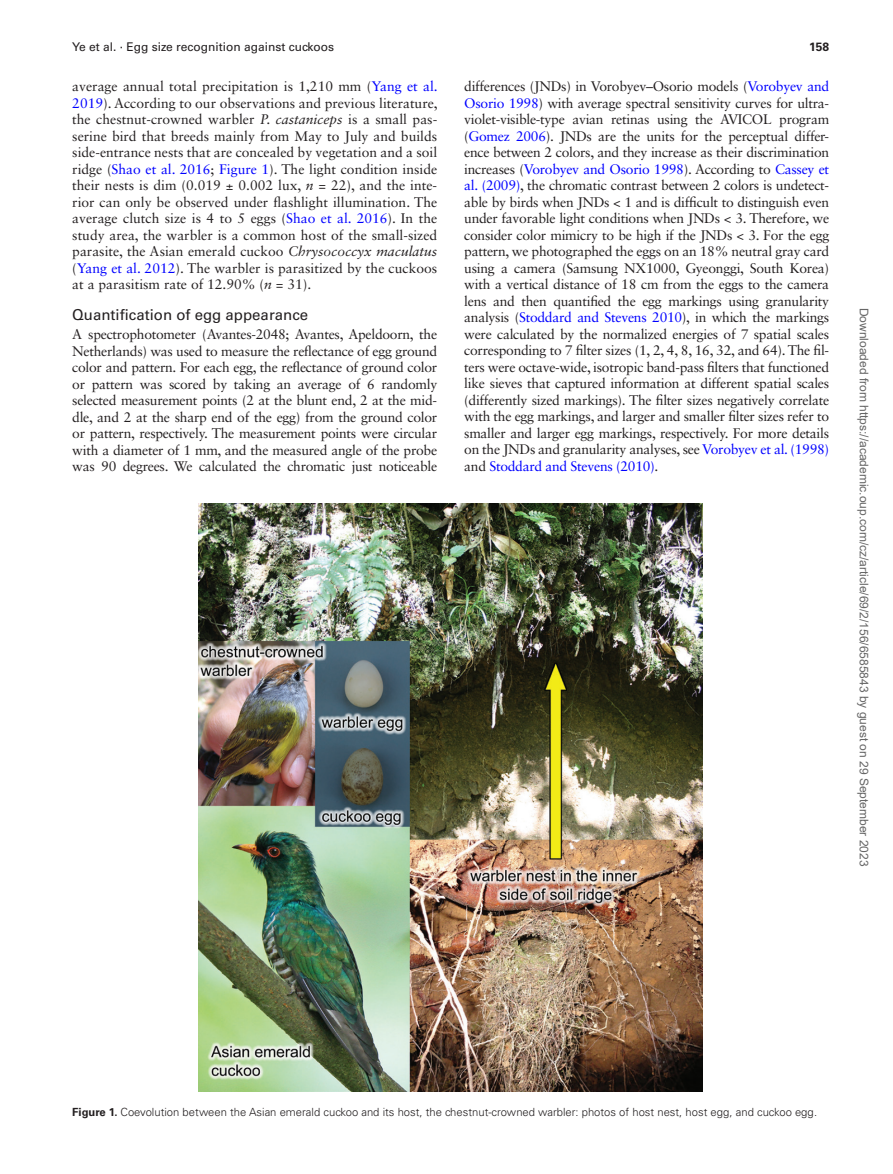
<style>
.page{position:relative;width:893px;height:1174px;background:#fff}
.page>*{position:absolute;margin:0;border:0;box-sizing:border-box;transform-origin:0 0}
.t1{font:15px "Univers LT Std";color:#231f20}
.t2{font:13.8px/16.5px "Sabon LT Std";letter-spacing:-.02em;color:#231f20;text-align:justify}
.t3{font:12px "Arial";color:#666}
.t4{font:12px "Univers LT Std";color:#231f20}
.t5{font:700 12px "Univers LT Std";color:#231f20}
.t6{font:300 11.25px "Univers LT Std";color:#231f20}
.s1{color:#00f}
.s2{font-style:italic}
.s3{font-weight:700}
</style>
<div class="page">
<img style="left:199px;top:503px;width:504px;height:588px">
<p class="t4" style="left:72px;top:40px;width:263px">Ye et al. · Egg size recognition against cuckoos</p>
<p class="t5" style="left:809px;top:40px;width:22px">158</p>
<p class="t2" style="left:72px;top:78px;width:367px">average annual total precipitation is 1,210 mm (<span class="s1">Yang et al.<br>2019</span>). According to our observations and previous literature, the chestnut-crowned warbler <span class="s2">P. castaniceps</span> is a small pas&shy;serine bird that breeds mainly from May to July and builds side-entrance nests that are concealed by vegetation and a soil ridge (<span class="s1">Shao et al. 2016</span>; <span class="s1">Figure 1</span>). The light condition inside their nests is dim (0.019 ± 0.002 lux, <span class="s2">n =</span> 22), and the inte&shy;rior can only be observed under flashlight illumination. The average clutch size is 4 to 5 eggs (<span class="s1">Shao et al. 2016</span>). In the study area, the warbler is a common host of the small-sized parasite, the Asian emerald cuckoo <span class="s2">Chrysococcyx maculatus </span>(<span class="s1">Yang et al. 2012</span>). The warbler is parasitized by the cuckoos at a parasitism rate of 12.90% (<span class="s2">n =</span> 31).</p>
<p class="t1" style="left:72px;top:305px;width:237px">Quantification of egg appearance</p>
<p class="t2" style="left:72px;top:326px;width:366px">A spectrophotometer (Avantes-2048; Avantes, Apeldoorn, the Netherlands) was used to measure the reflectance of egg ground color and pattern. For each egg, the reflectance of ground color or pattern was scored by taking an average of 6 randomly selected measurement points (2 at the blunt end, 2 at the mid&shy;dle, and 2 at the sharp end of the egg) from the ground color or pattern, respectively. The measurement points were circular with a diameter of 1 mm, and the measured angle of the probe was 90 degrees. We calculated the chromatic just noticeable</p>
<p class="t2" style="left:464px;top:78px;width:367px">differences (JNDs) in Vorobyev–Osorio models (<span class="s1">Vorobyev and Osorio 1998</span>) with average spectral sensitivity curves for ultra&shy;violet-visible-type avian retinas using the AVICOL program (<span class="s1">Gomez 2006</span>). JNDs are the units for the perceptual differ&shy;ence between 2 colors, and they increase as their discrimination increases (<span class="s1">Vorobyev and Osorio 1998</span>). According to <span class="s1">Cassey et al. (2009)</span>, the chromatic contrast between 2 colors is undetect&shy;able by birds when JNDs &lt; 1 and is difficult to distinguish even under favorable light conditions when JNDs &lt; 3. Therefore, we consider color mimicry to be high if the JNDs &lt; 3. For the egg pattern, we photographed the eggs on an 18% neutral gray card using a camera (Samsung NX1000, Gyeonggi, South Korea) with a vertical distance of 18 cm from the eggs to the camera lens and then quantified the egg markings using granularity analysis (<span class="s1">Stoddard and Stevens 2010</span>), in which the markings were calculated by the normalized energies of 7 spatial scales corresponding to 7 filter sizes (1, 2, 4, 8, 16, 32, and 64). The fil&shy;ters were octave-wide, isotropic band-pass filters that functioned like sieves that captured information at different spatial scales (differently sized markings). The filter sizes negatively correlate with the egg markings, and larger and smaller filter sizes refer to smaller and larger egg markings, respectively. For more details on the JNDs and granularity analyses, see <span class="s1">Vorobyev et al. (1998) </span>and <span class="s1">Stoddard and Stevens (2010)</span>.</p>
<p class="t3" style="left:868px;top:307px;width:560px;rotate:90deg">Downloaded from https://academic.oup.com/cz/article/69/2/156/6585843 by guest on 29 September 2023</p>
<p class="t6" style="left:72px;top:1105px;width:746px"><span class="s3">Figure 1.</span> Coevolution between the Asian emerald cuckoo and its host, the chestnut-crowned warbler: photos of host nest, host egg, and cuckoo egg.</p>
</div>
